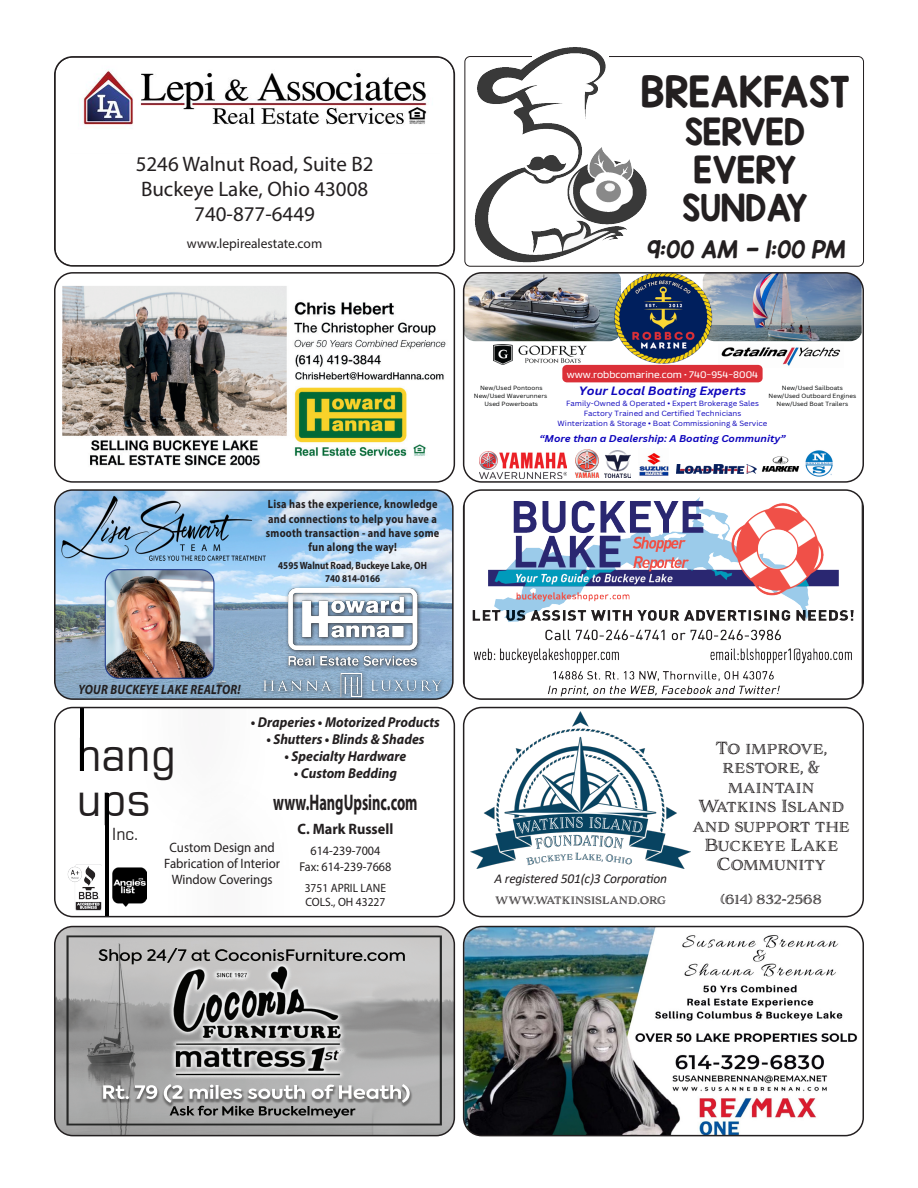
<style>
.page{position:relative;width:918px;height:1188px;background:#fff}
.page>*{position:absolute;margin:0;border:0;box-sizing:border-box;transform-origin:0 0}
.t1{font:45.3px/45.3px "Square 721 BT";color:#231f20;scale:.95 1}
.t2{font:36.3px "KG Red Hands";color:#231f20}
.t3{font:31.5px/37.8px "KG Red Hands";color:#231f20}
.t4{font:700 22.65px "Myriad Pro";color:#231f20;scale:.63 1}
.t5{font:21px/25.2px "Myriad Pro";color:#231f20;text-align:center}
.t6{font:italic 20.55px "KG Red Hands";color:#231f20}
.t7{font:16.65px "Square 721 BT";color:#231f20;scale:.95 1}
.t8{font:16.2px/19.5px "Adorn Engraved";letter-spacing:-.025em;color:#231f20;text-align:center}
.t9{font:700 15.15px "Myriad Pro";color:#231f20;scale:.95 1}
.t10{font:italic 700 14.4px "Myriad Pro";color:#231f20;scale:.95 1}
.t11{font:13.65px/16.4px "Myriad Pro";color:#231f20;text-align:center;scale:.95 1}
.t12{font:italic 13.5px "Calibri";letter-spacing:-.015em;color:#231f20}
.t13{font:italic 700 13.5px "Myriad Pro";letter-spacing:.02em;color:#231f20;scale:.86 1}
.t14{font:13.5px "Myriad Pro";color:#231f20}
.t15{font:13.5px "Adorn Engraved";letter-spacing:-.015em;color:#231f20}
.t16{font:12.9px/15.5px "Myriad Pro";color:#231f20;text-align:center;scale:.95 1}
.t17{font:12.15px/14.5px "Myriad Pro";color:#231f20;scale:.95 1}
.t18{font:700 12px/14.4px "Myriad Pro";letter-spacing:.02em;color:#231f20;text-align:center;scale:.86 1}
.t19{font:12px "Adorn Engraved";letter-spacing:-.03em;color:#231f20}
.t20{font:italic 700 11.7px "Canva Sans";color:#0f06bd;scale:1.07 1}
.t21{font:10.65px "Blinker";color:#fff;scale:1.07 1}
.t22{font:700 10.5px/12.6px "Myriad Pro";color:#231f20;text-align:center;scale:.86 1}
.t23{font:italic 700 9.6px "Canva Sans";color:#0f06bd;scale:1.07 1}
.t24{font:7.35px/10.1px "Canva Sans";color:#0f06bd;text-align:center;scale:1.07 1}
.t25{font:5.85px/7.9px "Canva Sans";color:#040606;text-align:center;scale:1.07 1}
</style>
<div class="page">
<img style="left:464px;top:47px;width:193px;height:217px">
<img style="left:576px;top:169px;width:57px;height:46px">
<svg style="left:464px;top:341px;width:397px;height:139px"></svg>
<img style="left:464px;top:273px;width:136px;height:68px">
<img style="left:726px;top:341px;width:117px;height:27px">
<img style="left:493px;top:345px;width:94px;height:19px">
<img style="left:726px;top:275px;width:135px;height:66px">
<img style="left:600px;top:275px;width:126px;height:90px">
<div style="left:562px;top:365px;width:201px;height:17px;background:#db3038;border-radius:5px"></div>
<img style="left:805px;top:450px;width:29px;height:27px">
<img style="left:760px;top:446px;width:41px;height:34px">
<img style="left:677px;top:465px;width:79px;height:8px">
<img style="left:639px;top:449px;width:30px;height:31px">
<img style="left:612px;top:451px;width:19px;height:26px">
<img style="left:562px;top:450px;width:50px;height:28px">
<img style="left:479px;top:451px;width:88px;height:27px">
<div style="left:463px;top:272px;width:401px;height:211px;border:2px solid #231f20;border-radius:18px"></div>
<img style="left:62px;top:286px;width:384px;height:180px">
<div style="left:54px;top:272px;width:401px;height:211px;border:2px solid #231f20;border-radius:18px"></div>
<img style="left:67px;top:864px;width:35px;height:46px">
<img style="left:112px;top:868px;width:34px;height:39px">
<hr style="left:105px;top:793px;width:3px;height:124px;background:#000">
<hr style="left:80px;top:708px;width:4px;height:63px;background:#000">
<div style="left:54px;top:707px;width:401px;height:210px;border:2px solid #231f20;border-radius:18px"></div>
<img style="left:471px;top:711px;width:220px;height:158px">
<div style="left:463px;top:707px;width:401px;height:210px;border:2px solid #231f20;border-radius:18px"></div>
<img style="left:55px;top:492px;width:396px;height:205px">
<img style="left:105px;top:604px;width:109px;height:74px">
<div style="left:105px;top:569px;width:109px;height:110px;border:1px solid #253f8e;border-radius:13px"></div>
<div style="left:261px;top:670px;width:185px;height:29px;background:#231f20;opacity:.75"></div>
<img style="left:263px;top:673px;width:179px;height:24px">
<div style="left:285px;top:585px;width:137px;height:86px;background:#231f20;opacity:.75"></div>
<img style="left:288px;top:588px;width:129px;height:78px">
<img style="left:55px;top:492px;width:225px;height:112px">
<div style="left:54px;top:489px;width:400px;height:211px;border:2px solid #231f20;border-radius:18px"></div>
<img style="left:55px;top:927px;width:399px;height:209px">
<img style="left:66px;top:935px;width:376px;height:190px">
<div style="left:54px;top:926px;width:401px;height:210px;border:2px solid #231f20;border-radius:18px"></div>
<img style="left:464px;top:492px;width:399px;height:207px">
<div style="left:463px;top:489px;width:401px;height:211px;border:2px solid #231f20;border-radius:18px"></div>
<img style="left:464px;top:927px;width:399px;height:209px">
<div style="left:463px;top:926px;width:401px;height:210px;border:2px solid #231f20;border-radius:18px"></div>
<svg style="left:55px;top:57px;width:399px;height:207px"></svg>
<div style="left:54px;top:56px;width:401px;height:211px;border:2px solid #231f20;border-radius:18px"></div>
<p class="t5" style="left:136px;top:151px;width:239px">5246 Walnut Road, Suite B2<br>Buckeye Lake, Ohio 43008<br>740-877-6449</p>
<p class="t14" style="left:187px;top:236px;width:137px">www.lepirealestate.com</p>
<p class="t2" style="left:641px;top:68px;width:211px">BREAKFAST</p>
<p class="t3" style="left:685px;top:113px;width:122px">SERVED<br>EVERY</p>
<p class="t3" style="left:682px;top:188px;width:127px">SUNDAY</p>
<p class="t6" style="left:645px;top:236px;width:205px">9:00 AM — 1:00 PM</p>
<p class="t18" style="left:266px;top:497px;width:203px">Lisa has the experience, knowledge and connections to help you have a smooth transaction - and have some fun along the way!</p>
<p class="t22" style="left:278px;top:559px;width:174px">4595 Walnut Road, Buckeye Lake, OH<br>740 814-0166</p>
<p class="t21" style="left:567px;top:369px;width:180px">www.robbcomarine.com • 740-954-8004</p>
<p class="t20" style="left:579px;top:384px;width:158px">Your Local Boating Experts</p>
<p class="t24" style="left:558px;top:399px;width:198px">Family-Owned &amp; Operated • Expert Brokerage Sales<br>Factory Trained and Certified Technicians<br>Winterization &amp; Storage • Boat Commissioning &amp; Service</p>
<p class="t23" style="left:539px;top:433px;width:231px">“More than a Dealership: A Boating Community”</p>
<p class="t25" style="left:474px;top:384px;width:70px">New/Used Pontoons<br>New/Used Waverunners<br>Used Powerboats</p>
<p class="t25" style="left:769px;top:384px;width:83px">New/Used Sailboats<br>New/Used Outboard Engines<br>New/Used Boat Trailers</p>
<p class="t13" style="left:78px;top:680px;width:190px">YOUR BUCKEYE LAKE REALTOR!</p>
<p class="t10" style="left:251px;top:713px;width:201px">• Draperies • Motorized Products</p>
<p class="t10" style="left:266px;top:730px;width:168px">• Shutters • Blinds &amp; Shades</p>
<p class="t10" style="left:284px;top:747px;width:130px">• Specialty Hardware</p>
<p class="t10" style="left:294px;top:764px;width:110px">• Custom Bedding</p>
<p class="t4" style="left:273px;top:788px;width:231px">www.HangUpsinc.com</p>
<p class="t9" style="left:298px;top:819px;width:102px">C. Mark Russell</p>
<p class="t16" style="left:299px;top:843px;width:98px">614-239-7004<br>Fax: 614-239-7668</p>
<p class="t17" style="left:305px;top:880px;width:87px">3751 APRIL LANE<br>COLS., OH 43227</p>
<p class="t1" style="left:77px;top:731px;width:106px">hang ups</p>
<p class="t7" style="left:112px;top:823px;width:30px">Inc.</p>
<p class="t11" style="left:164px;top:839px;width:123px">Custom Design and<br>Fabrication of Interior<br>Window Coverings</p>
<p class="t12" style="left:494px;top:869px;width:174px">A registered 501(c)3 Corporation</p>
<p class="t8" style="left:692px;top:738px;width:159px">To improve, restore, &amp; maintain<br>Watkins Island and support the<br>Buckeye Lake<br>Community</p>
<p class="t19" style="left:495px;top:891px;width:172px">www.watkinsisland.org</p>
<p class="t15" style="left:720px;top:890px;width:103px">(614) 832-2568</p>
</div>
